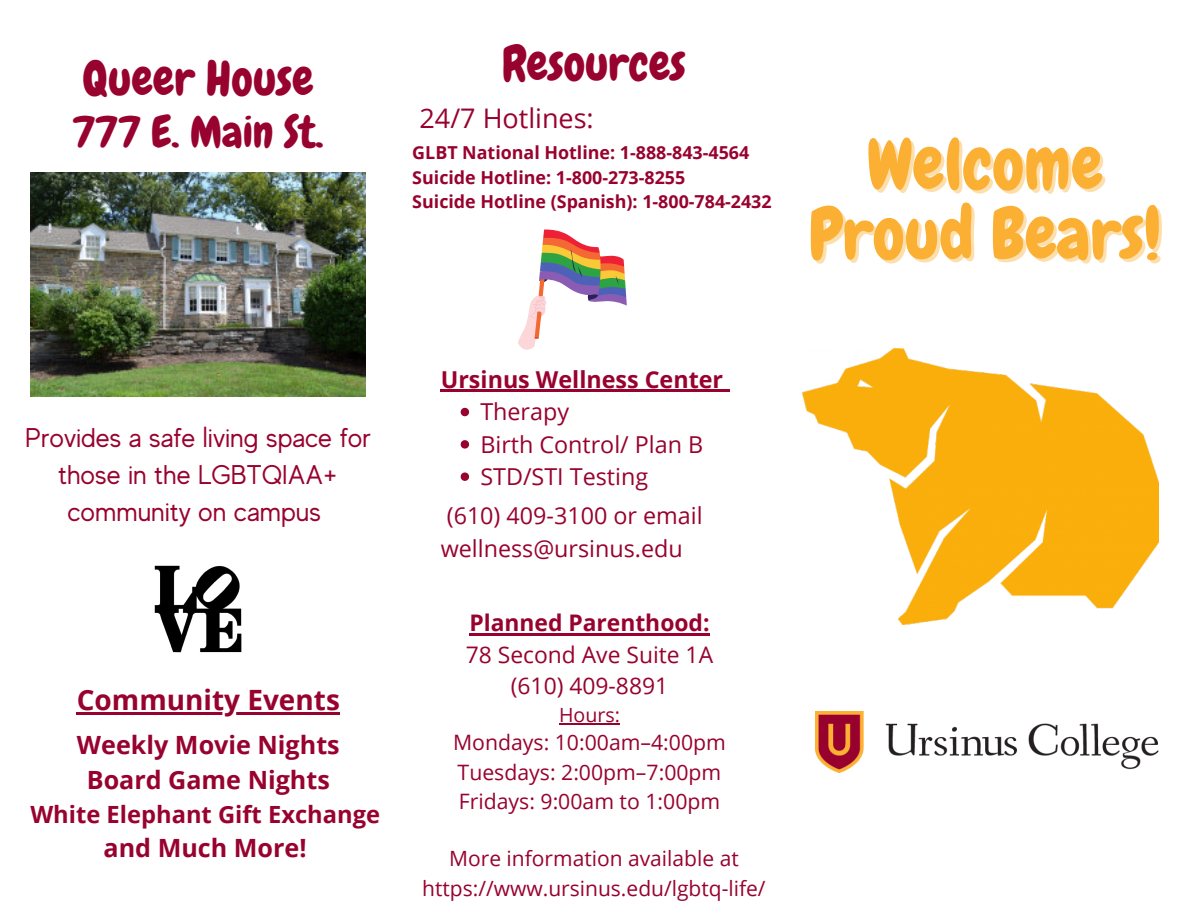
<style>
.page{position:relative;width:1188px;height:918px;background:#fff}
.page>*{position:absolute;margin:0;border:0;box-sizing:border-box;transform-origin:0 0}
.t1{font:71.25px "Chewy";color:#fbaf33}
.t2{font:48px "Chewy";color:#98022e}
.t3{font:43.65px "Chewy";color:#98022e}
.t4{font:700 27.9px "Open Sans";color:#98022e}
.t5{font:27px/37.2px "MADE Evolve Sans";color:#98022e;text-align:center}
.t6{font:27px "Open Sans";color:#98022e}
.t7{font:700 25.05px "Open Sans";color:#98022e}
.t8{font:700 23.7px "Open Sans";color:#98022e}
.t9{font:23.25px "Open Sans";color:#98022e}
.t10{font:700 23.25px "Open Sans";color:#98022e}
.t11{font:22.8px "Open Sans";color:#98022e}
.t12{font:700 22.8px "Open Sans";color:#98022e}
.t13{font:21.15px "Open Sans";color:#98022e}
.t14{font:21px "Open Sans";color:#98022e}
.t15{font:19.65px "Open Sans";color:#98022e}
.t16{font:700 17.85px "Open Sans";color:#98022e}
</style>
<div class="page">
<img style="left:803px;top:348px;width:355px;height:276px">
<img style="left:30px;top:172px;width:335px;height:224px">
<img style="left:815px;top:711px;width:343px;height:62px">
<hr style="left:77px;top:712px;width:263px;height:2px;background:#98022e">
<svg style="left:518px;top:229px;width:109px;height:121px"></svg>
<hr style="left:469px;top:633px;width:241px;height:3px;background:#98022e">
<hr style="left:559px;top:723px;width:61px;height:1px;background:#98022e">
<svg style="left:461px;top:408px;width:8px;height:8px"></svg>
<svg style="left:461px;top:440px;width:8px;height:9px"></svg>
<svg style="left:461px;top:472px;width:8px;height:9px"></svg>
<hr style="left:441px;top:389px;width:282px;height:2px;background:#98022e">
<svg style="left:723px;top:389px;width:6px;height:2px"></svg>
<img style="left:154px;top:565px;width:88px;height:88px">
<p class="t2" style="left:82px;top:48px;width:233px">Queer House</p>
<p class="t3" style="left:72px;top:105px;width:253px">777 E. Main St.</p>
<p class="t2" style="left:502px;top:33px;width:185px">Resources</p>
<p class="t6" style="left:420px;top:99px;width:176px">24/7 Hotlines:</p>
<p class="t16" style="left:412px;top:140px;width:338px">GLBT National Hotline: 1-888-843-4564</p>
<p class="t16" style="left:412px;top:165px;width:274px">Suicide Hotline: 1-800-273-8255</p>
<p class="t16" style="left:412px;top:189px;width:361px">Suicide Hotline (Spanish): 1-800-784-2432</p>
<p class="t1" style="left:867px;top:119px;width:238px">Welcome</p>
<p class="t1" style="left:809px;top:189px;width:354px">Proud Bears!</p>
<p class="t5" style="left:25px;top:419px;width:347px">Provides a safe living space for those in the LGBTQIAA+ community on campus</p>
<p class="t4" style="left:77px;top:680px;width:265px">Community Events</p>
<p class="t7" style="left:77px;top:727px;width:264px">Weekly Movie Nights</p>
<p class="t7" style="left:87px;top:762px;width:245px">Board Game Nights</p>
<p class="t8" style="left:30px;top:797px;width:351px">White Elephant Gift Exchange</p>
<p class="t7" style="left:104px;top:830px;width:204px">and Much More!</p>
<p class="t10" style="left:441px;top:363px;width:284px">Ursinus Wellness Center</p>
<p class="t9" style="left:480px;top:395px;width:90px">Therapy</p>
<p class="t9" style="left:480px;top:428px;width:224px">Birth Control/ Plan B</p>
<p class="t9" style="left:480px;top:460px;width:169px">STD/STI Testing</p>
<p class="t9" style="left:447px;top:499px;width:257px">(610) 409-3100 or email</p>
<p class="t9" style="left:441px;top:532px;width:243px">wellness@ursinus.edu</p>
<p class="t12" style="left:469px;top:607px;width:242px">Planned Parenthood:</p>
<p class="t11" style="left:466px;top:638px;width:249px">78 Second Ave Suite 1A</p>
<p class="t11" style="left:511px;top:670px;width:159px">(610) 409-8891</p>
<p class="t15" style="left:559px;top:701px;width:62px">Hours:</p>
<p class="t13" style="left:453px;top:728px;width:274px">Mondays: 10:00am–4:00pm</p>
<p class="t13" style="left:458px;top:757px;width:265px">Tuesdays: 2:00pm–7:00pm</p>
<p class="t13" style="left:459px;top:786px;width:263px">Fridays: 9:00am to 1:00pm</p>
<p class="t14" style="left:449px;top:844px;width:291px">More information available at</p>
<p class="t14" style="left:422px;top:873px;width:345px">https://www.ursinus.edu/lgbtq-life/</p>
</div>
